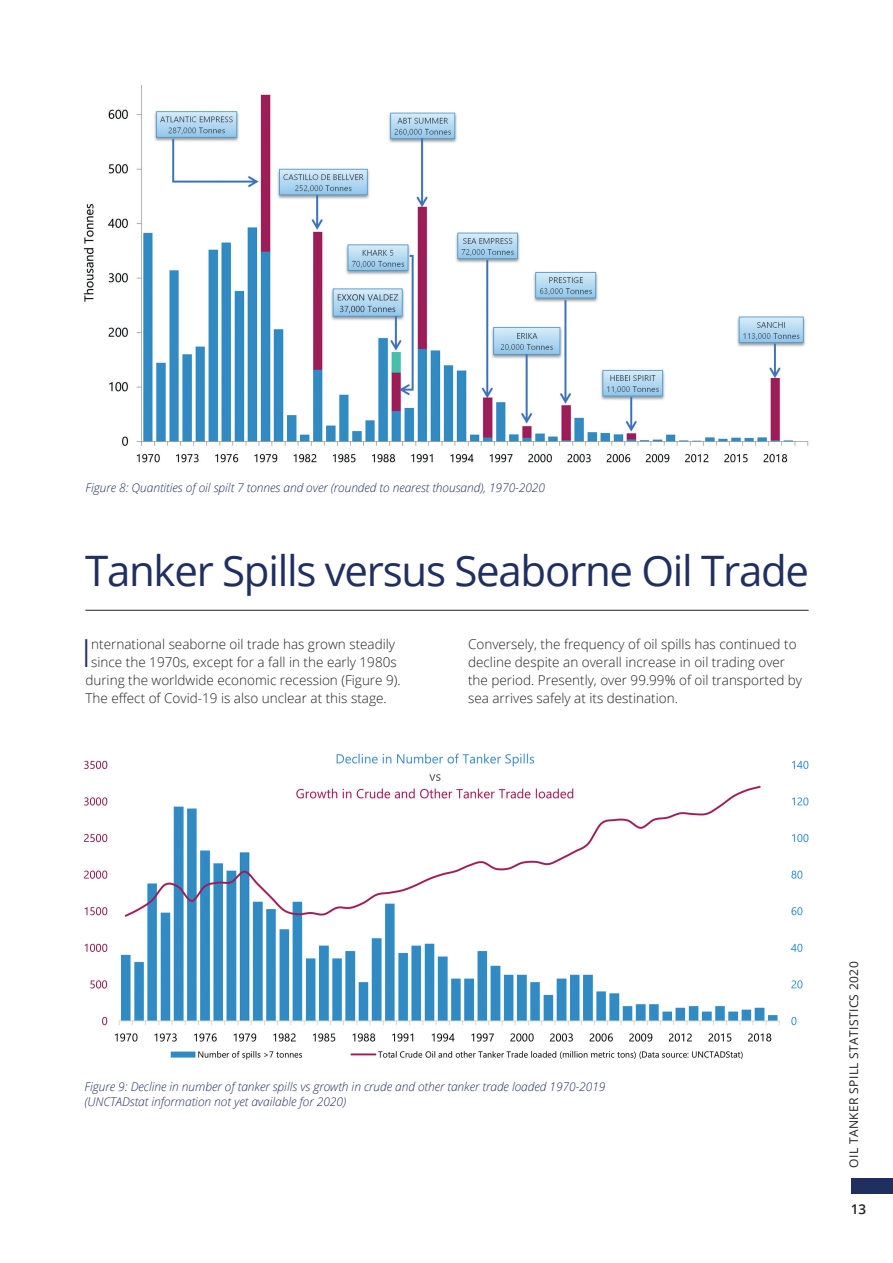
<style>
.page{position:relative;width:893px;height:1263px;background:#fff}
.page>*{position:absolute;margin:0;border:0;box-sizing:border-box;transform-origin:0 0}
.Heading{font:42px "Open Sans";letter-spacing:-.03em;color:#202f60}
.Body{font:300 38.7px "Open Sans";color:#202f60}
.Body-2{font:300 13.5px/18px "Open Sans";color:#231f20}
.t1{font:600 13.5px "Open Sans";color:#231f20}
.t2{font:italic 300 12px/14.4px "Open Sans";letter-spacing:-.005em;color:#202f60}
.t3{font:12px "Open Sans";letter-spacing:.03em;color:#231f20}
</style>
<div class="page">
<div style="left:851px;top:1178px;width:42px;height:16px;background:#202f60"></div>
<img style="left:84px;top:753px;width:725px;height:307px">
<hr style="left:85px;top:610px;width:724px;height:1px;background:#231f20">
<img style="left:83px;top:86px;width:726px;height:377px">
<p class="t2" style="left:85px;top:480px;width:461px">Figure 8: Quantities of oil spilt 7 tonnes and over (rounded to nearest thousand), 1970-2020</p>
<p class="Heading" style="left:85px;top:542px;width:726px">Tanker Spills versus Seaborne Oil Trade</p>
<p class="Body" style="left:81px;top:627px;width:11px">I</p>
<p class="Body-2" style="left:91px;top:635px;width:305px">nternational seaborne oil trade has grown steadily</p>
<p class="Body-2" style="left:91px;top:653px;width:307px">since the 1970s, except for a fall in the early 1980s</p>
<p class="Body-2" style="left:85px;top:671px;width:317px">during the worldwide economic recession (Figure 9).</p>
<p class="Body-2" style="left:85px;top:689px;width:303px">The effect of Covid-19 is also unclear at this stage.</p>
<p class="Body-2" style="left:468px;top:635px;width:336px">Conversely, the frequency of oil spills has continued to decline despite an overall increase in oil trading over the period. Presently, over 99.99% of oil transported by sea arrives safely at its destination.</p>
<p class="t2" style="left:84px;top:1079px;width:523px">Figure 9: Decline in number of tanker spills vs growth in crude and other tanker trade loaded 1970-2019 (UNCTADstat information not yet available for 2020)</p>
<p class="t3" style="left:846px;top:1167px;width:207px;rotate:-90deg">OIL TANKER SPILL STATISTICS 2020</p>
<p class="t1" style="left:851px;top:1200px;width:17px">13</p>
</div>
